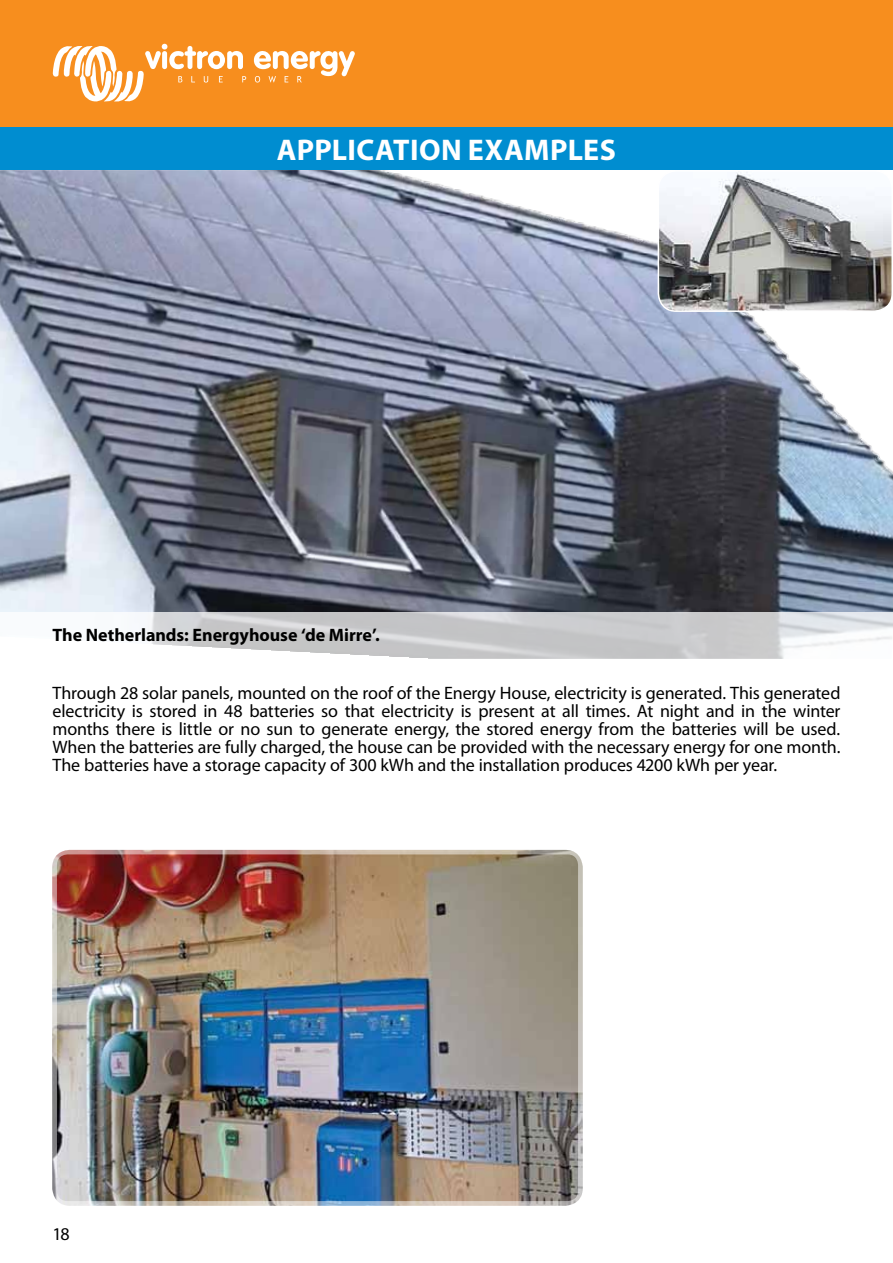
<style>
.page{position:relative;width:893px;height:1263px;background:#fff}
.page>*{position:absolute;margin:0;border:0;box-sizing:border-box;transform-origin:0 0}
.t1{font:700 30px "Myriad Pro";color:#fff}
.t2{font:18px/18px "Myriad Pro";letter-spacing:-.005em;color:#000;text-align:justify}
.t3{font:700 18px "Myriad Pro";letter-spacing:-.005em;color:#000}
</style>
<div class="page">
<div style="left:0;top:0;width:893px;height:128px;background:#f78e1e"></div>
<div style="left:0;top:128px;width:893px;height:42px;background:#008dd0"></div>
<svg style="left:52px;top:43px;width:194px;height:59px"></svg>
<svg style="left:253px;top:51px;width:102px;height:32px"></svg>
<img style="left:0;top:170px;width:893px;height:442px">
<img style="left:57px;top:855px;width:521px;height:345px">
<img style="left:658px;top:171px;width:234px;height:140px">
<div style="left:658px;top:170px;width:235px;height:142px;border:2px solid #fff;border-radius:18px"></div>
<div style="left:52px;top:850px;width:531px;height:355px;border:4px solid #fff;border-radius:13px"></div>
<svg style="left:151px;top:612px;width:742px;height:47px;background:#d2d2d4"></svg>
<h1 class="t1" style="left:277px;top:130px;width:38px">Application</h1>
<h1 class="t1" style="left:468px;top:130px;width:20px">examples</h1>
<p class="t3" style="left:52px;top:623px;width:329px">The Netherlands: Energyhouse ‘de Mirre’.</p>
<p class="t2" style="left:52px;top:683px;width:790px">Through 28 solar panels, mounted on the roof of the Energy House, electricity is generated. This generated electricity is stored in 48 batteries so that electricity is present at all times. At night and in the winter months there is little or no sun to generate energy, the stored energy from the batteries will be used.<br>When the batteries are fully charged, the house can be provided with the necessary energy for one month.<br>The batteries have a storage capacity of 300 kWh and the installation produces 4200 kWh per year.</p>
<p class="t2" style="left:52px;top:1224px;width:19px">18</p>
</div>
